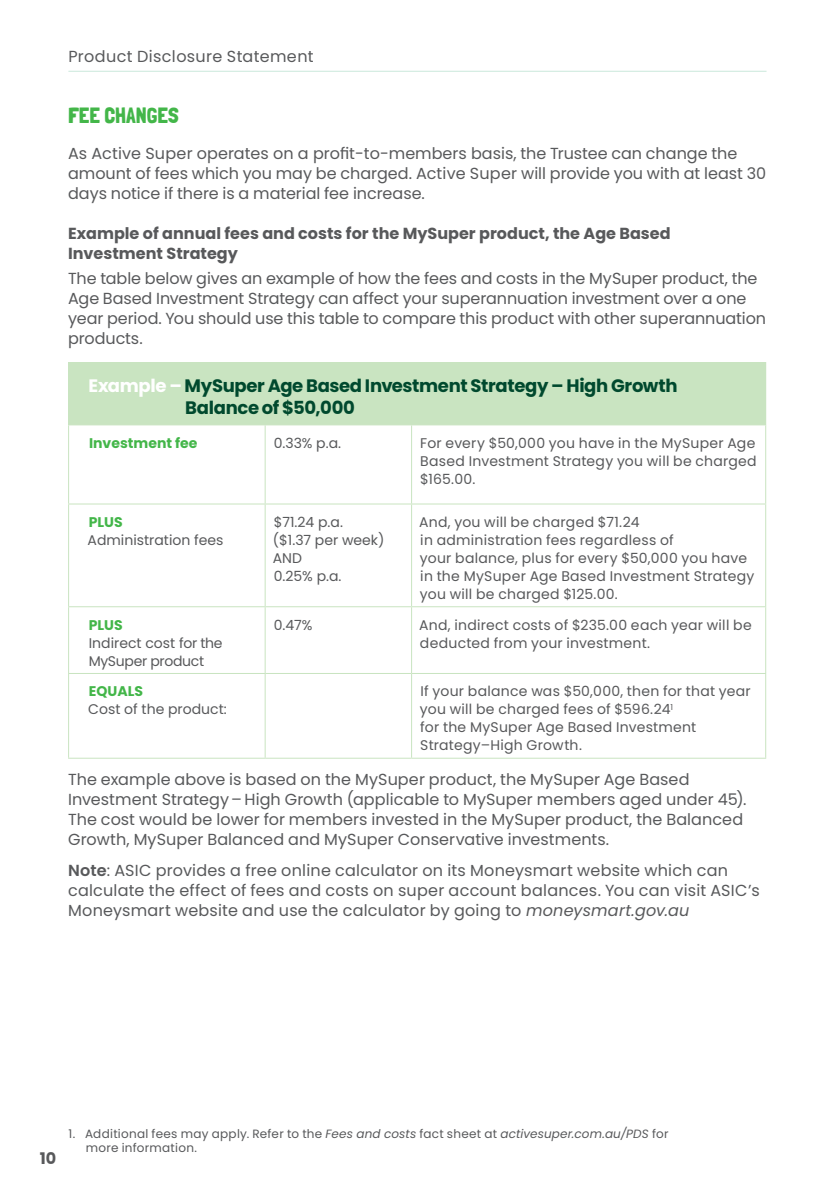
<style>
.page{position:relative;width:840px;height:1191px;background:#fff}
.page>*{position:absolute;margin:0;border:0;box-sizing:border-box;transform-origin:0 0}
.t1{font:22px "Londrina Solid";color:#43b649}
.t2{font:700 18px/22px "Poppins";letter-spacing:-.02em;color:#00492e}
.t3{font:16px/20px "Poppins";color:#58595b}
.t4{font:700 16px/20px "Poppins";color:#58595b}
.t5{font:16px "Poppins";letter-spacing:.02em;color:#58595b}
.t6{font:14px/18px "Poppins";letter-spacing:.015em;color:#58595b}
.t7{font:14px/18px "Poppins";letter-spacing:-.025em;color:#58595b}
.t8{font:700 14px "Poppins";color:#43b649}
.t9{font:12px/14.4px "Poppins";letter-spacing:.025em;color:#58595b}
.s1{color:#fff}
.s2{font-weight:600}
.s3{font-style:italic}
</style>
<div class="page">
<hr style="left:68px;top:71px;width:698px;height:1px;background:#cbe8db">
<div style="left:69px;top:362px;width:696px;height:63px;background:#c9e4c1"></div>
<svg style="left:69px;top:425px;width:695px;height:332px"></svg>
<hr style="left:68px;top:362px;width:197px;height:1px;background:#c9e4c1">
<hr style="left:68px;top:363px;width:1px;height:61px;background:#c9e4c1">
<hr style="left:68px;top:424px;width:197px;height:1px;background:#c9e4c1">
<hr style="left:68px;top:425px;width:1px;height:78px;background:#c9e4c1">
<hr style="left:264px;top:425px;width:1px;height:78px;background:#c9e4c1">
<hr style="left:411px;top:425px;width:1px;height:78px;background:#c9e4c1">
<hr style="left:764px;top:425px;width:1px;height:78px;background:#c9e4c1">
<hr style="left:68px;top:503px;width:197px;height:1px;background:#c9e4c1">
<hr style="left:68px;top:504px;width:1px;height:102px;background:#c9e4c1">
<hr style="left:265px;top:503px;width:146px;height:1px;background:#c9e4c1">
<hr style="left:264px;top:504px;width:1px;height:102px;background:#c9e4c1">
<hr style="left:411px;top:503px;width:354px;height:1px;background:#c9e4c1">
<hr style="left:411px;top:504px;width:1px;height:102px;background:#c9e4c1">
<hr style="left:764px;top:504px;width:1px;height:102px;background:#c9e4c1">
<hr style="left:68px;top:606px;width:197px;height:1px;background:#c9e4c1">
<hr style="left:68px;top:607px;width:1px;height:66px;background:#c9e4c1">
<hr style="left:265px;top:606px;width:146px;height:1px;background:#c9e4c1">
<hr style="left:264px;top:607px;width:1px;height:66px;background:#c9e4c1">
<hr style="left:411px;top:606px;width:354px;height:1px;background:#c9e4c1">
<hr style="left:411px;top:607px;width:1px;height:66px;background:#c9e4c1">
<hr style="left:764px;top:607px;width:1px;height:66px;background:#c9e4c1">
<hr style="left:68px;top:673px;width:197px;height:1px;background:#c9e4c1">
<hr style="left:68px;top:674px;width:1px;height:83px;background:#c9e4c1">
<hr style="left:68px;top:757px;width:197px;height:1px;background:#c9e4c1">
<hr style="left:265px;top:673px;width:146px;height:1px;background:#c9e4c1">
<hr style="left:264px;top:674px;width:1px;height:83px;background:#c9e4c1">
<hr style="left:265px;top:757px;width:146px;height:1px;background:#c9e4c1">
<hr style="left:411px;top:673px;width:354px;height:1px;background:#c9e4c1">
<hr style="left:411px;top:674px;width:1px;height:83px;background:#c9e4c1">
<hr style="left:764px;top:674px;width:1px;height:83px;background:#c9e4c1">
<hr style="left:411px;top:757px;width:354px;height:1px;background:#c9e4c1">
<p class="t5" style="left:68px;top:47px;width:246px">Product Disclosure Statement</p>
<h1 class="t1" style="left:68px;top:102px;width:112px">FEE CHANGES</h1>
<p class="t3" style="left:68px;top:143px;width:699px">As Active Super operates on a profit-to-members basis, the Trustee can change the amount of fees which you may be charged. Active Super will provide you with at least 30 days notice if there is a material fee increase.</p>
<p class="t4" style="left:68px;top:223px;width:603px">Example of annual fees and costs for the MySuper product, the Age Based<br>Investment Strategy</p>
<p class="t3" style="left:68px;top:269px;width:699px">The table below gives an example of how the fees and costs in the MySuper product, the Age Based Investment Strategy can affect your superannuation investment over a one year period. You should use this table to compare this product with other superannuation products.</p>
<p class="t2" style="left:185px;top:375px;width:493px;text-indent:-97px"><span class="s1">Example –</span> MySuper Age Based Investment Strategy – High Growth<br>Balance of $50,000</p>
<p class="t8" style="left:89px;top:434px;width:110px">Investment fee</p>
<p class="t6" style="left:273px;top:434px;width:69px">0.33% p.a.</p>
<p class="t6" style="left:420px;top:434px;width:338px;text-align:justify">For every $50,000 you have in the MySuper Age Based Investment Strategy you will be charged $165.00.</p>
<p class="t8" style="left:89px;top:514px;width:35px">PLUS</p>
<p class="t6" style="left:87px;top:531px;width:137px">Administration fees</p>
<p class="t6" style="left:272px;top:513px;width:113px">$71.24 p.a.<br>($1.37 per week)<br>AND<br>0.25% p.a.</p>
<p class="t6" style="left:419px;top:513px;width:336px">And, you will be charged $71.24<br>in administration fees regardless of<br>your balance, plus for every $50,000 you have in the MySuper Age Based Investment Strategy you will be charged $125.00.</p>
<p class="t8" style="left:89px;top:616px;width:35px">PLUS</p>
<p class="t7" style="left:89px;top:633px;width:135px">Indirect cost for the<br>MySuper product</p>
<p class="t8" style="left:89px;top:683px;width:56px">EQUALS</p>
<p class="t6" style="left:88px;top:700px;width:140px">Cost of the product:</p>
<p class="t6" style="left:273px;top:615px;width:40px">0.47%</p>
<p class="t6" style="left:419px;top:615px;width:334px">And, indirect costs of $235.00 each year will be deducted from your investment.</p>
<p class="t6" style="left:419px;top:682px;width:332px">If your balance was $50,000, then for that year you will be charged fees of $596.24<sup>1<br></sup>for the MySuper Age Based Investment Strategy–High Growth.</p>
<p class="t3" style="left:68px;top:769px;width:679px">The example above is based on the MySuper product, the MySuper Age Based Investment Strategy– High Growth (applicable to MySuper members aged under 45).<br>The cost would be lower for members invested in the MySuper product, the Balanced Growth, MySuper Balanced and MySuper Conservative investments.</p>
<p class="t3" style="left:68px;top:860px;width:692px"><span class="s2">Note</span>: ASIC provides a free online calculator on its Moneysmart website which can calculate the effect of fees and costs on super account balances. You can visit ASIC’s<br>Moneysmart website and use the calculator by going to <span class="s3">moneysmart.gov.au</span></p>
<p class="t4" style="left:40px;top:1148px;width:18px">10</p>
<p class="t9" style="left:86px;top:1126px;width:584px;text-indent:-17px">1. Additional fees may apply. Refer to the <span class="s3">Fees and costs</span> fact sheet at <span class="s3">activesuper.com.au/PDS</span> for more information.</p>
</div>
